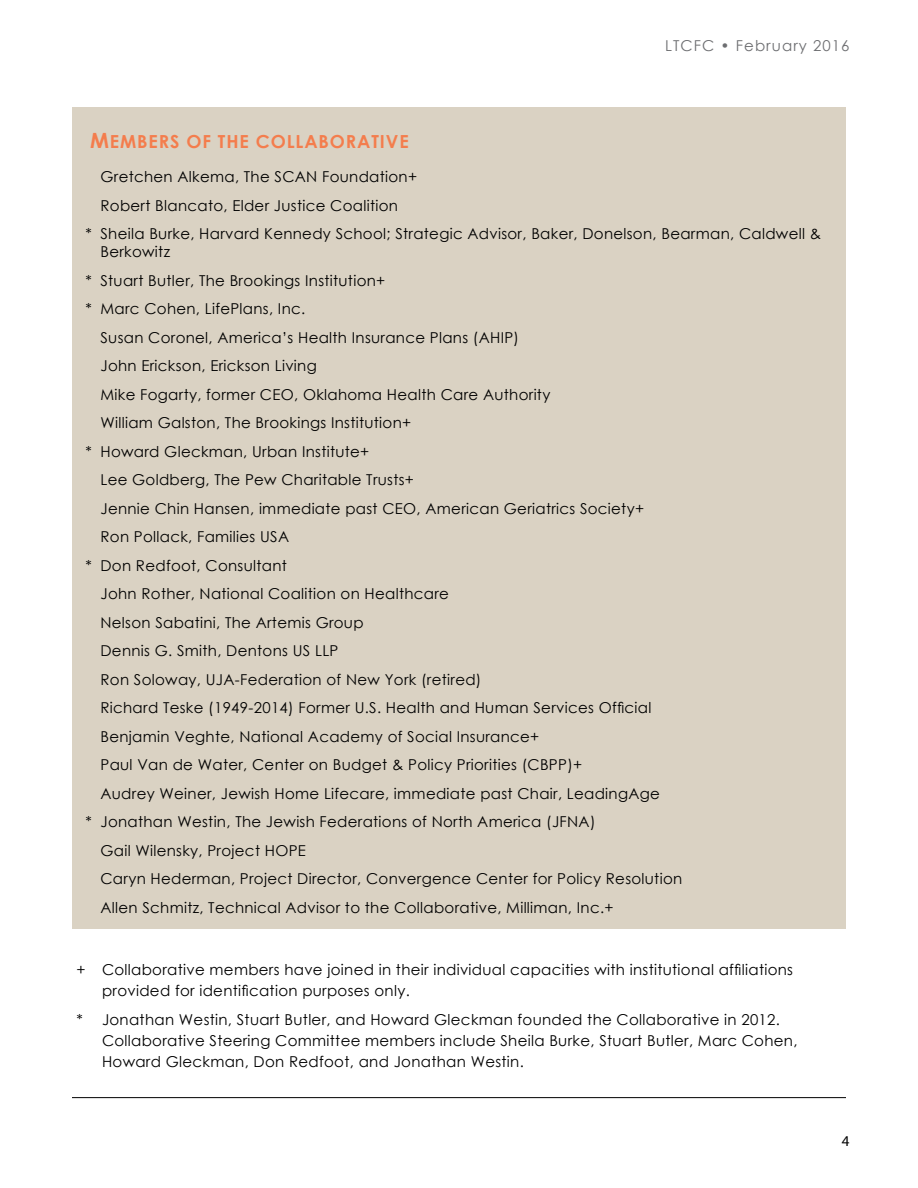
<style>
.page{position:relative;width:918px;height:1188px;background:#fff}
.page>*{position:absolute;margin:0;border:0;box-sizing:border-box;transform-origin:0 0}
.t1{font:700 18px "Century Gothic";letter-spacing:.05em;color:#f47d4d}
.t2{font:15px/21px "Century Gothic";letter-spacing:.02em;color:#000}
.t3{font:15px "Century Gothic";letter-spacing:.07em;color:#6d6e71}
.t4{font:15px "Myriad Pro";color:#000}
.s1{font-size:21px}
</style>
<div class="page">
<hr style="left:72px;top:1097px;width:774px;height:1px;background:#000">
<div style="left:72px;top:107px;width:774px;height:822px;background:#dad2c3"></div>
<p class="t3" style="left:665px;top:35px;width:186px">LTCFC • February 2016</p>
<p class="t1" style="left:90px;top:128px;width:320px"><span class="s1">M</span>EMBERS OF THE COLLABORATIVE</p>
<p class="t2" style="left:100px;top:166px;width:318px">Gretchen Alkema, The SCAN Foundation+</p>
<p class="t2" style="left:100px;top:195px;width:299px">Robert Blancato, Elder Justice Coalition</p>
<p class="t2" style="left:86px;top:223px;width:737px">* Sheila Burke, Harvard Kennedy School; Strategic Advisor, Baker, Donelson, Bearman, Caldwell &amp;</p>
<p class="t2" style="left:86px;top:238px;width:301px;line-height:28.5px;text-indent:15px">Berkowitz<br>* Stuart Butler, The Brookings Institution+ * Marc Cohen, LifePlans, Inc.</p>
<p class="t2" style="left:100px;top:327px;width:420px">Susan Coronel, America’s Health Insurance Plans (AHIP)</p>
<p class="t2" style="left:100px;top:355px;width:218px">John Erickson, Erickson Living</p>
<p class="t2" style="left:100px;top:384px;width:451px">Mike Fogarty, former CEO, Oklahoma Health Care Authority</p>
<p class="t2" style="left:100px;top:412px;width:312px">William Galston, The Brookings Institution+</p>
<p class="t2" style="left:86px;top:441px;width:285px">* Howard Gleckman, Urban Institute+</p>
<p class="t2" style="left:100px;top:469px;width:315px">Lee Goldberg, The Pew Charitable Trusts+</p>
<p class="t2" style="left:100px;top:498px;width:545px">Jennie Chin Hansen, immediate past CEO, American Geriatrics Society+</p>
<p class="t2" style="left:100px;top:526px;width:190px">Ron Pollack, Families USA</p>
<p class="t2" style="left:86px;top:555px;width:203px">* Don Redfoot, Consultant</p>
<p class="t2" style="left:100px;top:583px;width:350px">John Rother, National Coalition on Healthcare</p>
<p class="t2" style="left:100px;top:612px;width:265px">Nelson Sabatini, The Artemis Group</p>
<p class="t2" style="left:100px;top:640px;width:239px">Dennis G. Smith, Dentons US LLP</p>
<p class="t2" style="left:100px;top:669px;width:383px">Ron Soloway, UJA-Federation of New York (retired)</p>
<p class="t2" style="left:100px;top:697px;width:553px">Richard Teske (1949-2014) Former U.S. Health and Human Services Official</p>
<p class="t2" style="left:100px;top:726px;width:440px">Benjamin Veghte, National Academy of Social Insurance+</p>
<p class="t2" style="left:100px;top:754px;width:483px">Paul Van de Water, Center on Budget &amp; Policy Priorities (CBPP)+</p>
<p class="t2" style="left:100px;top:783px;width:561px">Audrey Weiner, Jewish Home Lifecare, immediate past Chair, LeadingAge</p>
<p class="t2" style="left:86px;top:811px;width:512px">* Jonathan Westin, The Jewish Federations of North America (JFNA)</p>
<p class="t2" style="left:100px;top:840px;width:207px">Gail Wilensky, Project HOPE</p>
<p class="t2" style="left:100px;top:868px;width:583px">Caryn Hederman, Project Director, Convergence Center for Policy Resolution</p>
<p class="t2" style="left:100px;top:897px;width:515px">Allen Schmitz, Technical Advisor to the Collaborative, Milliman, Inc.+</p>
<p class="t2" style="left:102px;top:959px;width:693px;text-indent:-26px">+ Collaborative members have joined in their individual capacities with institutional affiliations provided for identification purposes only.</p>
<p class="t2" style="left:102px;top:1009px;width:697px;text-indent:-26px">* Jonathan Westin, Stuart Butler, and Howard Gleckman founded the Collaborative in 2012.<br>Collaborative Steering Committee members include Sheila Burke, Stuart Butler, Marc Cohen,<br>Howard Gleckman, Don Redfoot, and Jonathan Westin.</p>
<p class="t4" style="left:842px;top:1132px;width:9px">4</p>
</div>
